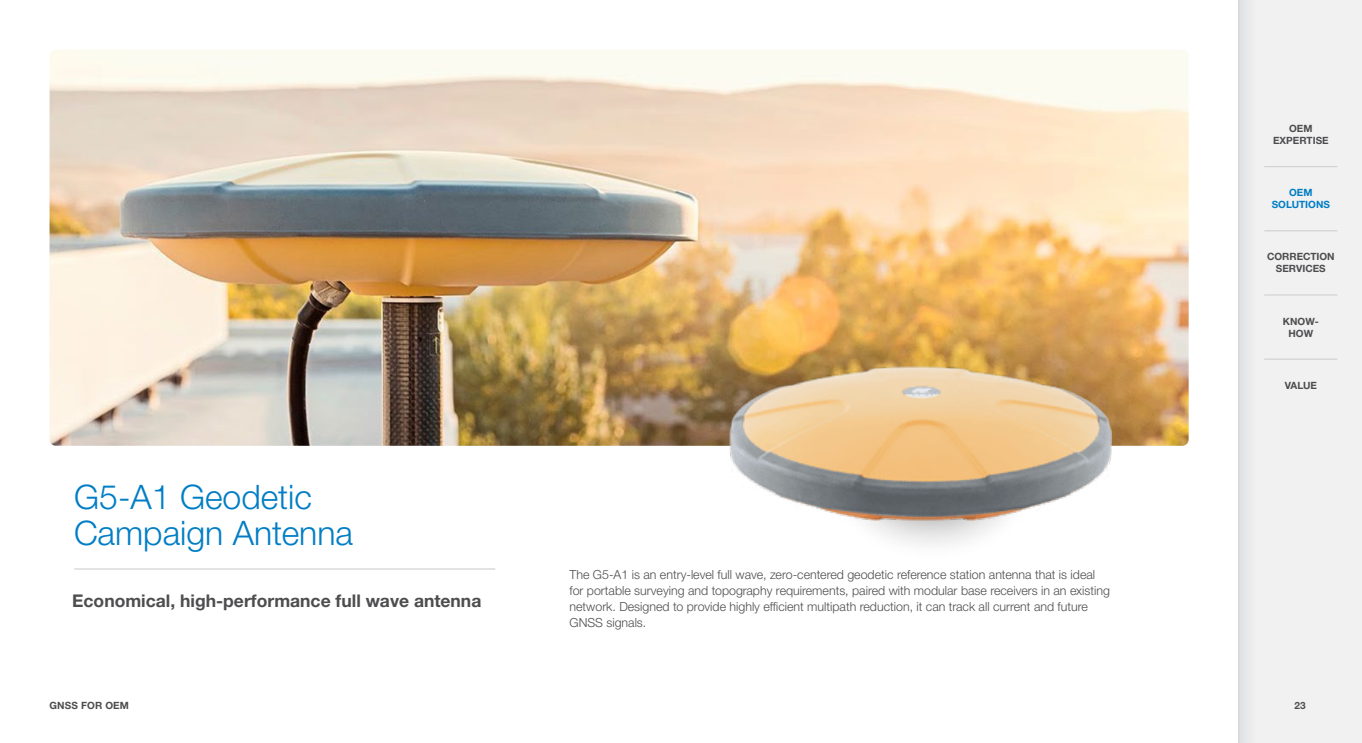
<style>
.page{position:relative;width:1362px;height:743px;background:#fff}
.page>*{position:absolute;margin:0;border:0;box-sizing:border-box;transform-origin:0 0}
.t1{font:300 33.75px/36.2px "Helvetica Neue LTW1 G";color:#007dc5}
.t2{font:700 17.5px "Helvetica Neue LTW1 G";color:#4d4d4f}
.t3{font:300 12.5px/16.2px "Helvetica Neue LTW1 G";color:#4d4d4f}
.t4{font:700 10px/12px "Helvetica Neue LTW1 G";color:#4d4d4f;text-align:center}
.t5{font:700 10px/12px "Helvetica Neue LTW1 G";color:#007dc5;text-align:center}
</style>
<div class="page">
<div style="left:1238px;top:0;width:123px;height:742px;background:#f1f1f2"></div>
<hr style="left:1238px;top:0;width:1px;height:742px;background:#d1d3d4">
<div style="left:1239px;top:0;width:19px;height:742px;background:#e9e9ea"></div>
<img style="left:49px;top:50px;width:1139px;height:395px">
<img style="left:729px;top:366px;width:382px;height:154px">
<hr style="left:74px;top:568px;width:421px;height:1px;background:#d1d3d4">
<hr style="left:1264px;top:166px;width:73px;height:1px;background:#d1d3d4">
<hr style="left:1264px;top:230px;width:73px;height:1px;background:#d1d3d4">
<hr style="left:1264px;top:294px;width:73px;height:1px;background:#d1d3d4">
<hr style="left:1264px;top:358px;width:73px;height:2px;background:#d1d3d4">
<h1 class="t1" style="left:74px;top:478px;width:280px">G5-A1 Geodetic<br>Campaign Antenna</h1>
<h2 class="t2" style="left:72px;top:589px;width:410px">Economical, high-performance full wave antenna</h2>
<p class="t4" style="left:49px;top:699px;width:81px">GNSS FOR OEM</p>
<p class="t3" style="left:569px;top:566px;width:542px">The G5-A1 is an entry-level full wave, zero-centered geodetic reference station antenna that is ideal for portable surveying and topography requirements, paired with modular base receivers in an existing network. Designed to provide highly efficient multipath reduction, it can track all current and future GNSS signals.</p>
<p class="t4" style="left:1272px;top:122px;width:57px">OEM<br>EXPERTISE</p>
<p class="t5" style="left:1271px;top:187px;width:60px">OEM<br>SOLUTIONS</p>
<p class="t4" style="left:1266px;top:251px;width:69px">CORRECTION<br>SERVICES</p>
<p class="t4" style="left:1282px;top:315px;width:37px">KNOW-<br>HOW</p>
<p class="t4" style="left:1284px;top:379px;width:34px">VALUE</p>
<p class="t4" style="left:1294px;top:699px;width:13px">23</p>
</div>
